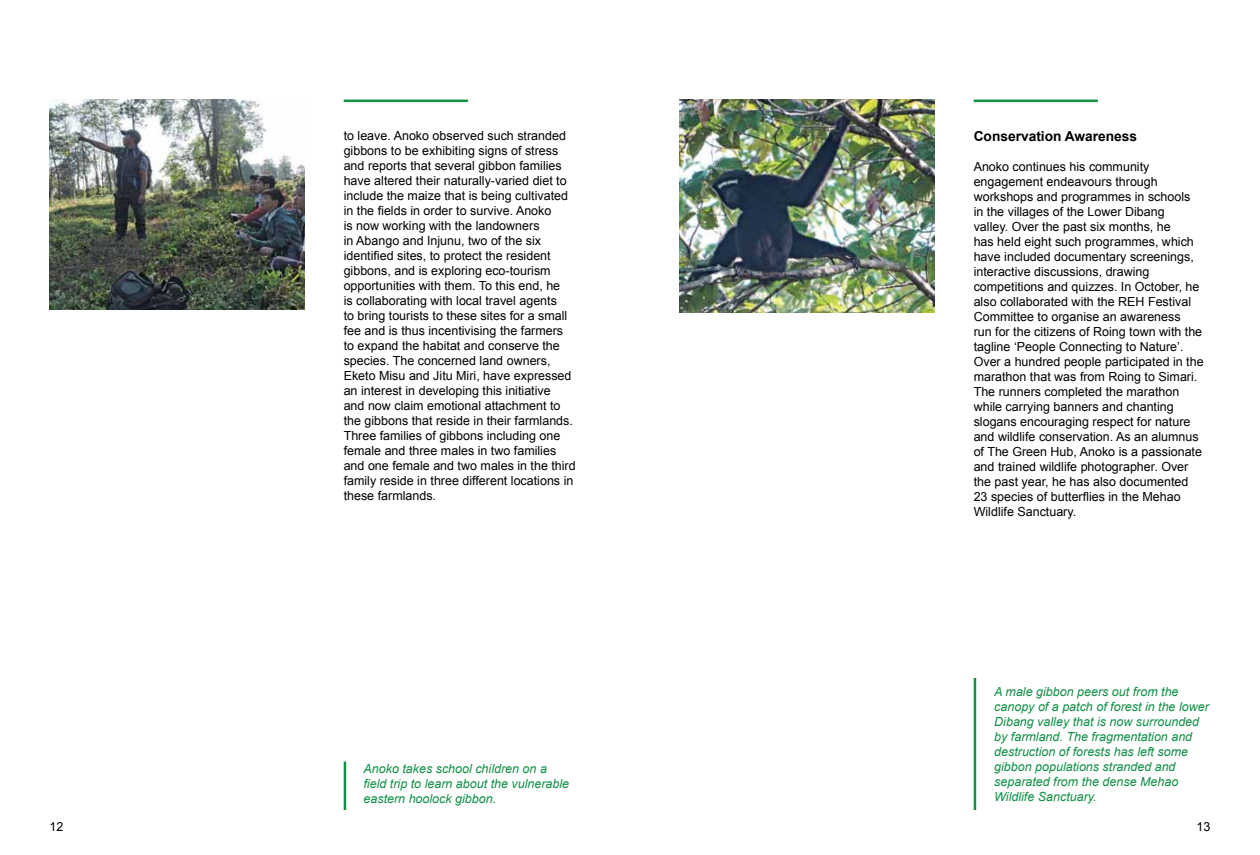
<style>
.page{position:relative;width:1260px;height:855px;background:#fff}
.page>*{position:absolute;margin:0;border:0;box-sizing:border-box;transform-origin:0 0}
.t1{font:700 13.75px "Arial";color:#000}
.t2{font:12.5px/15px "Arial";color:#000}
.t3{font:italic 12.5px/15px "Arial";color:#119046}
</style>
<div class="page">
<img style="left:680px;top:100px;width:255px;height:212px">
<img style="left:50px;top:100px;width:255px;height:210px">
<hr style="left:344px;top:100px;width:124px;height:2px;background:#119046">
<hr style="left:974px;top:100px;width:124px;height:2px;background:#119046">
<hr style="left:344px;top:762px;width:2px;height:48px;background:#119046">
<hr style="left:974px;top:678px;width:2px;height:132px;background:#119046">
<p class="t2" style="left:344px;top:129px;width:234px">to leave. Anoko observed such stranded gibbons to be exhibiting signs of stress and reports that several gibbon families have altered their naturally-varied diet to include the maize that is being cultivated in the fields in order to survive. Anoko<br>is now working with the landowners<br>in Abango and Injunu, two of the six identified sites, to protect the resident gibbons, and is exploring eco-tourism opportunities with them. To this end, he<br>is collaborating with local travel agents<br>to bring tourists to these sites for a small fee and is thus incentivising the farmers to expand the habitat and conserve the species. The concerned land owners, Eketo Misu and Jitu Miri, have expressed an interest in developing this initiative<br>and now claim emotional attachment to the gibbons that reside in their farmlands.<br>Three families of gibbons including one female and three males in two families and one female and two males in the third family reside in three different locations in these farmlands.</p>
<p class="t3" style="left:364px;top:762px;width:207px">Anoko takes school children on a field trip to learn about the vulnerable eastern hoolock gibbon.</p>
<p class="t1" style="left:974px;top:127px;width:165px">Conservation Awareness</p>
<p class="t2" style="left:974px;top:159px;width:231px">Anoko continues his community engagement endeavours through workshops and programmes in schools<br>in the villages of the Lower Dibang<br>valley. Over the past six months, he<br>has held eight such programmes, which have included documentary screenings, interactive discussions, drawing competitions and quizzes. In October, he also collaborated with the REH Festival Committee to organise an awareness<br>run for the citizens of Roing town with the tagline ‘People Connecting to Nature’.<br>Over a hundred people participated in the marathon that was from Roing to Simari.<br>The runners completed the marathon while carrying banners and chanting slogans encouraging respect for nature and wildlife conservation. As an alumnus of The Green Hub, Anoko is a passionate and trained wildlife photographer. Over the past year, he has also documented 23 species of butterflies in the Mehao Wildlife Sanctuary.</p>
<p class="t3" style="left:994px;top:684px;width:216px">A male gibbon peers out from the canopy of a patch of forest in the lower<br>Dibang valley that is now surrounded by farmland. The fragmentation and destruction of forests has left some gibbon populations stranded and separated from the dense Mehao<br>Wildlife Sanctuary.</p>
<p class="t2" style="left:50px;top:819px;width:15px">12</p>
<p class="t2" style="left:1197px;top:819px;width:15px">13</p>
</div>
